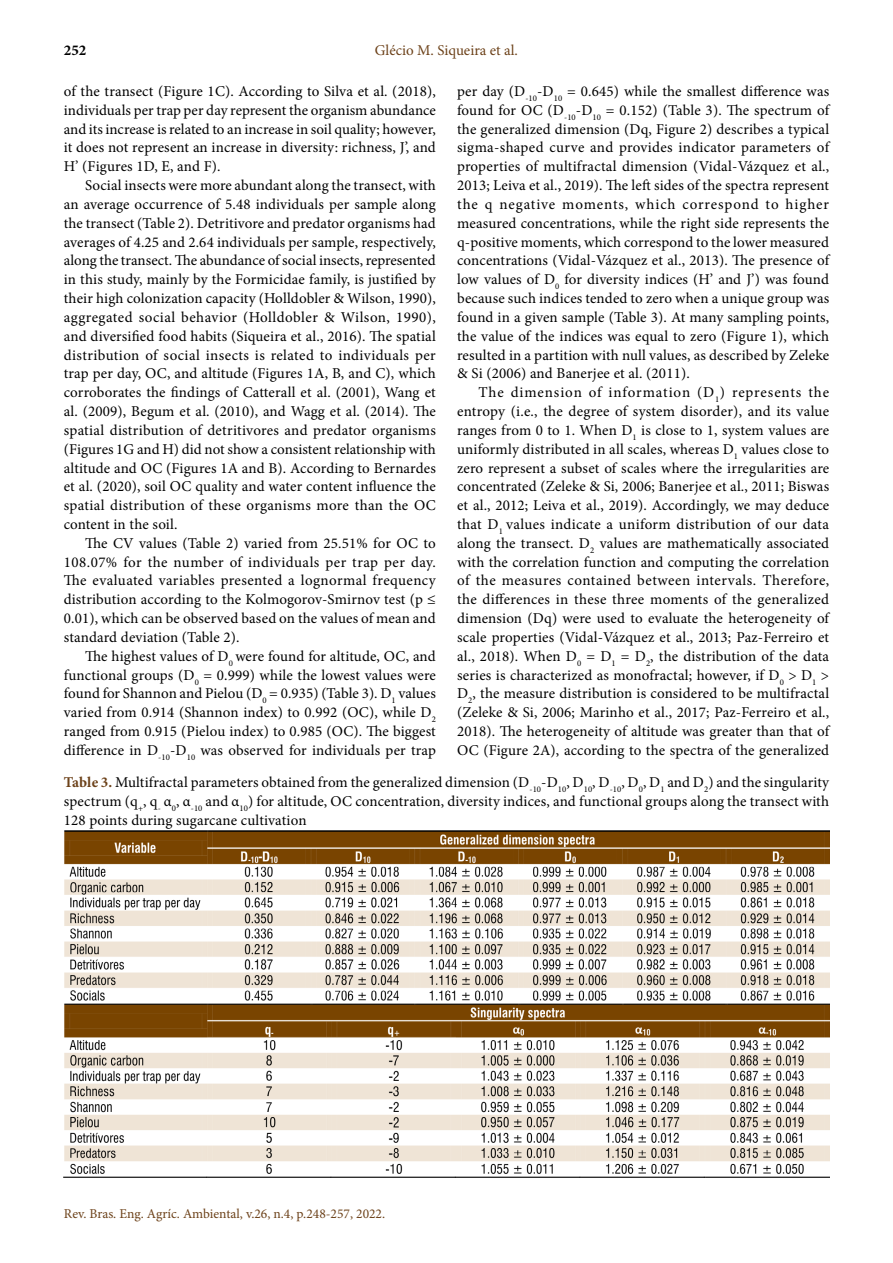
<style>
.page{position:relative;width:893px;height:1263px;background:#fff}
.page>*{position:absolute;margin:0;border:0;box-sizing:border-box;transform-origin:0 0}
.t1{font:15px/18.9px "Minion Pro";letter-spacing:.01em;color:#000;text-align:justify}
.t2{font:15px "Minion Pro";color:#6c4119}
.t3{font:700 15px "Minion Pro";color:#000}
.t4{font:13.5px "Minion Pro";color:#6c4119}
.s1{font-weight:700;color:#6c4119}
</style>
<div class="page">
<img style="left:64px;top:831px;width:765px;height:347px">
<p class="t3" style="left:64px;top:40px;width:24px">252</p>
<p class="t2" style="left:375px;top:40px;width:145px">Glécio M. Siqueira et al.</p>
<p class="t1" style="left:64px;top:82px;width:374px">of the transect (Figure 1C). According to Silva et al. (2018), individuals per trap per day represent the organism abundance and its increase is related to an increase in soil quality; however, it does not represent an increase in diversity: richness, J’, and H’ (Figures 1D, E, and F).</p>
<p class="t1" style="left:64px;top:176px;width:374px;text-indent:21px">Social insects were more abundant along the transect, with an average occurrence of 5.48 individuals per sample along the transect (Table 2). Detritivore and predator organisms had averages of 4.25 and 2.64 individuals per sample, respectively, along the transect. The abundance of social insects, represented in this study, mainly by the Formicidae family, is justified by their high colonization capacity (Holldobler &amp; Wilson, 1990), aggregated social behavior (Holldobler &amp; Wilson, 1990), and diversified food habits (Siqueira et al., 2016). The spatial distribution of social insects is related to individuals per trap per day, OC, and altitude (Figures 1A, B, and C), which corroborates the findings of Catterall et al. (2001), Wang et al. (2009), Begum et al. (2010), and Wagg et al. (2014). The spatial distribution of detritivores and predator organisms (Figures 1G and H) did not show a consistent relationship with altitude and OC (Figures 1A and B). According to Bernardes et al. (2020), soil OC quality and water content influence the spatial distribution of these organisms more than the OC content in the soil.</p>
<p class="t1" style="left:64px;top:534px;width:374px;text-indent:21px">The CV values (Table 2) varied from 25.51% for OC to 108.07% for the number of individuals per trap per day.<br>The evaluated variables presented a lognormal frequency distribution according to the Kolmogorov-Smirnov test (p ≤ 0.01), which can be observed based on the values of mean and standard deviation (Table 2).</p>
<p class="t1" style="left:64px;top:647px;width:374px;text-indent:21px">The highest values of D<sub>0</sub> were found for altitude, OC, and functional groups (D<sub>0</sub> = 0.999) while the lowest values were found for Shannon and Pielou (D<sub>0</sub> = 0.935) (Table 3). D<sub>1</sub> values varied from 0.914 (Shannon index) to 0.992 (OC), while D<sub>2 </sub>ranged from 0.915 (Pielou index) to 0.985 (OC). The biggest difference in D<sub>-10</sub>-D<sub>10</sub> was observed for individuals per trap</p>
<p class="t1" style="left:457px;top:82px;width:374px">per day (D<sub>-10</sub>-D<sub>10</sub> = 0.645) while the smallest difference was found for OC (D<sub>-10</sub>-D<sub>10</sub> = 0.152) (Table 3). The spectrum of the generalized dimension (Dq, Figure 2) describes a typical sigma-shaped curve and provides indicator parameters of properties of multifractal dimension (Vidal-Vázquez et al., 2013; Leiva et al., 2019). The left sides of the spectra represent the q negative moments, which correspond to higher measured concentrations, while the right side represents the q-positive moments, which correspond to the lower measured concentrations (Vidal-Vázquez et al., 2013). The presence of low values of D<sub>0</sub> for diversity indices (H’ and J’) was found because such indices tended to zero when a unique group was found in a given sample (Table 3). At many sampling points, the value of the indices was equal to zero (Figure 1), which resulted in a partition with null values, as described by Zeleke &amp; Si (2006) and Banerjee et al. (2011).</p>
<p class="t1" style="left:457px;top:383px;width:374px;text-indent:21px">The dimension of information (D<sub>1</sub>) represents the entropy (i.e., the degree of system disorder), and its value ranges from 0 to 1. When D<sub>1</sub> is close to 1, system values are uniformly distributed in all scales, whereas D<sub>1</sub> values close to zero represent a subset of scales where the irregularities are concentrated (Zeleke &amp; Si, 2006; Banerjee et al., 2011; Biswas et al., 2012; Leiva et al., 2019). Accordingly, we may deduce that D<sub>1</sub> values indicate a uniform distribution of our data along the transect. D<sub>2</sub> values are mathematically associated with the correlation function and computing the correlation of the measures contained between intervals. Therefore, the differences in these three moments of the generalized dimension (Dq) were used to evaluate the heterogeneity of scale properties (Vidal-Vázquez et al., 2013; Paz-Ferreiro et al., 2018). When D<sub>0</sub> = D<sub>1</sub> = D<sub>2</sub>, the distribution of the data series is characterized as monofractal; however, if D<sub>0</sub> &gt; D<sub>1</sub> &gt; D<sub>2</sub>, the measure distribution is considered to be multifractal (Zeleke &amp; Si, 2006; Marinho et al., 2017; Paz-Ferreiro et al., 2018). The heterogeneity of altitude was greater than that of OC (Figure 2A), according to the spectra of the generalized</p>
<p class="t1" style="left:64px;top:773px;width:767px"><span class="s1">Table 3.</span> Multifractal parameters obtained from the generalized dimension (D<sub>-10</sub>-D<sub>10</sub>, D<sub>10</sub>, D<sub>-10</sub>, D<sub>0</sub>, D<sub>1</sub> and D<sub>2</sub>) and the singularity spectrum (q<sub>+</sub>, q<sub>-</sub> α<sub>0</sub>, α<sub>-10</sub> and α<sub>10</sub>) for altitude, OC concentration, diversity indices, and functional groups along the transect with 128 points during sugarcane cultivation</p>
<p class="t4" style="left:64px;top:1204px;width:323px">Rev. Bras. Eng. Agríc. Ambiental, v.26, n.4, p.248-257, 2022.</p>
</div>
